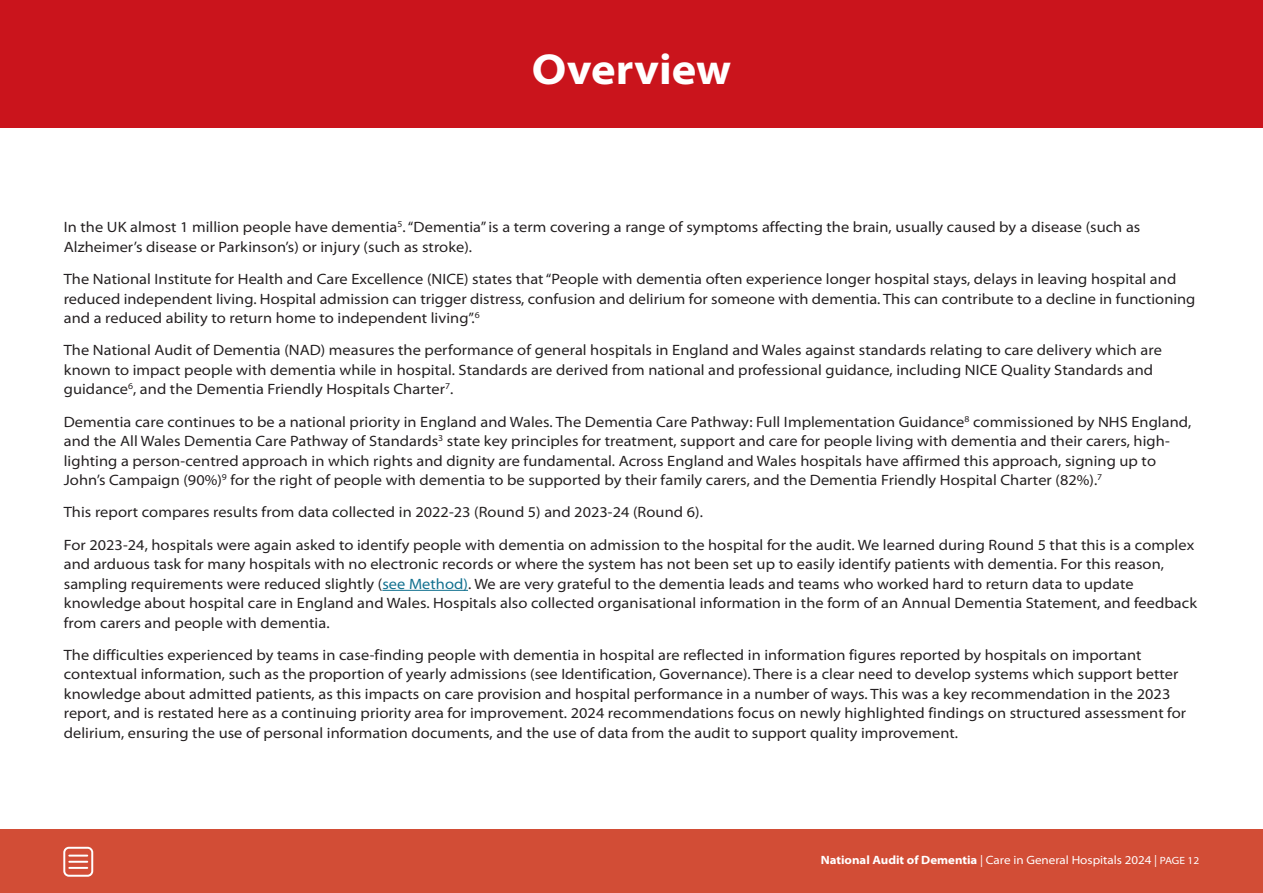
<style>
.page{position:relative;width:1263px;height:893px;background:#fff}
.page>*{position:absolute;margin:0;border:0;box-sizing:border-box;transform-origin:0 0}
.t1{font:700 semi-expanded 43.5px "Myriad Pro";color:#fff}
.t2{font:semi-expanded 15px/19.5px "Myriad Pro";letter-spacing:.005em;color:#231f20}
.t3{font:semi-expanded 12px "Myriad Pro";color:#fff}
.s1{color:#0f6f8e}
.s2{font-weight:700}
.s3{font-size:10.5px}
</style>
<div class="page">
<div style="left:0;top:829px;width:1263px;height:64px;background:#d24d36"></div>
<div style="left:0;top:0;width:1263px;height:128px;background:#ca141c"></div>
<div style="left:63px;top:847px;width:30px;height:30px;border:2px solid #fff;border-radius:5px"></div>
<svg style="left:69px;top:855px;width:18px;height:14px"></svg>
<hr style="left:382px;top:590px;width:86px;height:1px;background:#0f6f8e">
<h1 class="t1" style="left:532px;top:53px;width:201px">Overview</h1>
<p class="t2" style="left:64px;top:219px;width:1078px">In the UK almost 1 million people have dementia<sup>5</sup>.“Dementia”is a term covering a range of symptoms affecting the brain, usually caused by a disease (such as<br>Alzheimer’s disease or Parkinson’s) or injury (such as stroke).</p>
<p class="t2" style="left:64px;top:270px;width:1133px">The National Institute for Health and Care Excellence (NICE) states that“People with dementia often experience longer hospital stays, delays in leaving hospital and reduced independent living. Hospital admission can trigger distress, confusion and delirium for someone with dementia. This can contribute to a decline in functioning and a reduced ability to return home to independent living”.<sup>6</sup></p>
<p class="t2" style="left:64px;top:342px;width:1099px">The National Audit of Dementia (NAD) measures the performance of general hospitals in England and Wales against standards relating to care delivery which are known to impact people with dementia while in hospital. Standards are derived from national and professional guidance, including NICE Quality Standards and guidance<sup>6</sup>, and the Dementia Friendly Hospitals Charter<sup>7</sup>.</p>
<p class="t2" style="left:64px;top:413px;width:1129px">Dementia care continues to be a national priority in England and Wales. The Dementia Care Pathway: Full Implementation Guidance<sup>8</sup> commissioned by NHS England, and the All Wales Dementia Care Pathway of Standards<sup>3</sup> state key principles for treatment, support and care for people living with dementia and their carers, high&shy;lighting a person-centred approach in which rights and dignity are fundamental. Across England and Wales hospitals have affirmed this approach, signing up to John’s Campaign (90%)<sup>9</sup> for the right of people with dementia to be supported by their family carers, and the Dementia Friendly Hospital Charter (82%).<sup>7</sup></p>
<p class="t2" style="left:64px;top:497px;width:1132px;line-height:32.2px">This report compares results from data collected in 2022-23 (Round 5) and 2023-24 (Round 6).<br>For 2023-24, hospitals were again asked to identify people with dementia on admission to the hospital for the audit. We learned during Round 5 that this is a complex</p>
<p class="t2" style="left:64px;top:556px;width:1135px">and arduous task for many hospitals with no electronic records or where the system has not been set up to easily identify patients with dementia. For this reason, sampling requirements were reduced slightly (<span class="s1">see Method)</span>. We are very grateful to the dementia leads and teams who worked hard to return data to update knowledge about hospital care in England and Wales. Hospitals also collected organisational information in the form of an Annual Dementia Statement, and feedback from carers and people with dementia.</p>
<p class="t2" style="left:64px;top:646px;width:1124px">The difficulties experienced by teams in case-finding people with dementia in hospital are reflected in information figures reported by hospitals on important contextual information, such as the proportion of yearly admissions (see Identification, Governance). There is a clear need to develop systems which support better knowledge about admitted patients, as this impacts on care provision and hospital performance in a number of ways. This was a key recommendation in the 2023 report, and is restated here as a continuing priority area for improvement. 2024 recommendations focus on newly highlighted findings on structured assessment for delirium, ensuring the use of personal information documents, and the use of data from the audit to support quality improvement.</p>
<p class="t3" style="left:821px;top:855px;width:380px"><span class="s2">National Audit of Dementia</span> | Care in General Hospitals 2024 | <span class="s3">PAGE 12</span></p>
</div>
